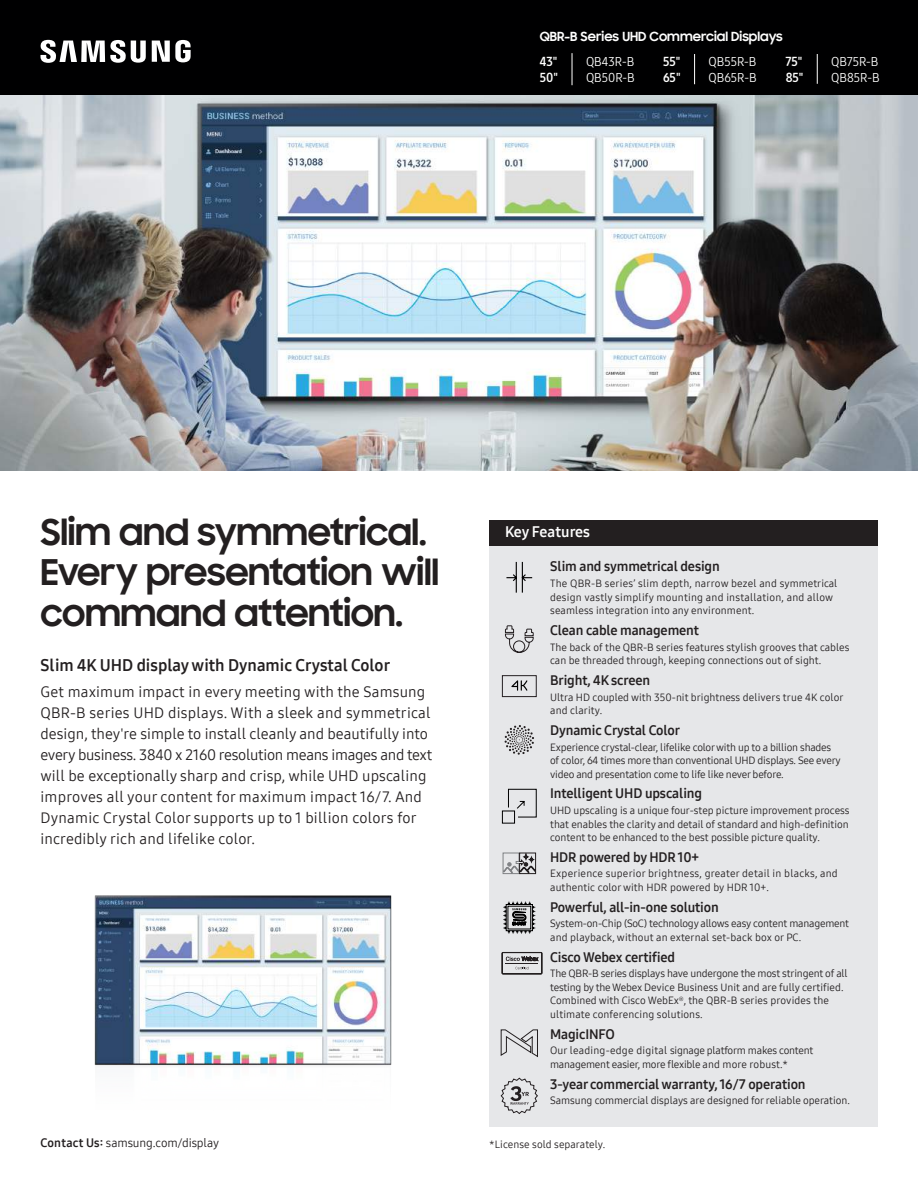
<style>
.page{position:relative;width:918px;height:1188px;background:#fff}
.page>*{position:absolute;margin:0;border:0;box-sizing:border-box;transform-origin:0 0}
.t1{font:700 36px/40.5px "Samsung Sharp Sans";letter-spacing:-.01em;color:#231f20}
.t2{font:16.5px "Samsung One 700";color:#231f20}
.t3{font:15px/21px "Samsung One 400";letter-spacing:.005em;color:#231f20}
.t4{font:15px "Samsung One 700";color:#fff}
.t5{font:13.5px "Samsung One 700";letter-spacing:-.01em;color:#231f20}
.t6{font:12.75px/16.6px "Samsung One 400 C";color:#fff}
.t7{font:700 12.75px "Samsung Sharp Sans";color:#fff}
.t8{font:12.75px/16.6px "Samsung One 700 C";color:#fff}
.t9{font:12px "Samsung One 400";letter-spacing:-.01em;color:#231f20}
.t10{font:10.5px/13.5px "Samsung One 400";color:#231f20}
.t11{font:10.5px/13.5px "Samsung One 400";letter-spacing:-.02em;color:#231f20}
.t12{font:10.5px/13.5px "Samsung One 400";letter-spacing:.02em;color:#231f20}
.s1{font-family:"Samsung One 700"}
</style>
<div class="page">
<img style="left:0;top:94px;width:918px;height:376px">
<div style="left:0;top:0;width:918px;height:94px;background:#000001"></div>
<svg style="left:41px;top:40px;width:105px;height:23px"></svg>
<svg style="left:152px;top:40px;width:39px;height:22px"></svg>
<div style="left:489px;top:544px;width:389px;height:582px;background:#e6e7e9"></div>
<div style="left:489px;top:520px;width:389px;height:26px;background:#231f20"></div>
<img style="left:94px;top:895px;width:298px;height:171px">
<svg style="left:504px;top:725px;width:30px;height:30px"></svg>
<svg style="left:502px;top:852px;width:35px;height:23px"></svg>
<svg style="left:506px;top:561px;width:27px;height:32px"></svg>
<svg style="left:505px;top:625px;width:29px;height:28px"></svg>
<svg style="left:502px;top:788px;width:35px;height:36px"></svg>
<svg style="left:500px;top:1077px;width:38px;height:37px"></svg>
<svg style="left:503px;top:902px;width:32px;height:32px"></svg>
<svg style="left:500px;top:1029px;width:38px;height:29px"></svg>
<hr style="left:572px;top:53px;width:1px;height:32px;background:#fff">
<hr style="left:694px;top:54px;width:1px;height:30px;background:#fff">
<hr style="left:817px;top:54px;width:1px;height:30px;background:#fff">
<div style="left:502px;top:675px;width:35px;height:22px;border:1px solid #241f21"></div>
<svg style="left:511px;top:680px;width:16px;height:11px"></svg>
<svg style="left:501px;top:952px;width:42px;height:23px"></svg>
<hr style="left:506px;top:963px;width:32px;height:1px;background:#241f21">
<p class="t7" style="left:540px;top:27px;width:245px">QBR-B Series UHD Commercial Displays</p>
<p class="t8" style="left:540px;top:53px;width:20px">43"<br>50"</p>
<p class="t6" style="left:586px;top:53px;width:50px">QB43R-B<br>QB50R-B</p>
<p class="t8" style="left:663px;top:53px;width:19px">55"<br>65"</p>
<p class="t6" style="left:709px;top:53px;width:50px">QB55R-B<br>QB65R-B</p>
<p class="t8" style="left:786px;top:53px;width:19px">75"<br>85"</p>
<p class="t6" style="left:831px;top:53px;width:50px">QB75R-B<br>QB85R-B</p>
<h1 class="t1" style="left:40px;top:510px;width:387px">Slim and symmetrical.</h1>
<h3 class="t4" style="left:505px;top:522px;width:87px">Key Features</h3>
<h1 class="t1" style="left:40px;top:550px;width:400px">Every presentation will command attention.</h1>
<h2 class="t2" style="left:40px;top:654px;width:351px">Slim 4K UHD display with Dynamic Crystal Color</h2>
<p class="t3" style="left:40px;top:681px;width:393px">Get maximum impact in every meeting with the Samsung QBR-B series UHD displays. With a sleek and symmetrical design, they're simple to install cleanly and beautifully into every business. 3840 x 2160 resolution means images and text will be exceptionally sharp and crisp, while UHD upscaling improves all your content for maximum impact 16/7. And Dynamic Crystal Color supports up to 1 billion colors for incredibly rich and lifelike color.</p>
<p class="t5" style="left:550px;top:558px;width:171px">Slim and symmetrical design</p>
<p class="t12" style="left:550px;top:577px;width:289px">The QBR-B series’ slim depth, narrow bezel and symmetrical design vastly simplify mounting and installation, and allow seamless integration into any environment.</p>
<p class="t5" style="left:550px;top:621px;width:150px">Clean cable management</p>
<p class="t10" style="left:550px;top:640px;width:301px">The back of the QBR-B series features stylish grooves that cables can be threaded through, keeping connections out of sight.</p>
<p class="t5" style="left:550px;top:671px;width:102px">Bright, 4K screen</p>
<p class="t10" style="left:550px;top:690px;width:295px">Ultra HD coupled with 350-nit brightness delivers true 4K color and clarity.</p>
<p class="t5" style="left:550px;top:721px;width:131px">Dynamic Crystal Color</p>
<p class="t11" style="left:550px;top:740px;width:292px">Experience crystal-clear, lifelike color with up to a billion shades of color, 64 times more than conventional UHD displays. See every video and presentation come to life like never before.</p>
<p class="t5" style="left:550px;top:785px;width:153px">Intelligent UHD upscaling</p>
<p class="t10" style="left:550px;top:803px;width:301px;text-align:justify">UHD upscaling is a unique four-step picture improvement process that enables the clarity and detail of standard and high-definition content to be enhanced to the best possible picture quality.</p>
<p class="t5" style="left:550px;top:848px;width:150px">HDR powered by HDR 10+</p>
<p class="t12" style="left:550px;top:867px;width:289px">Experience superior brightness, greater detail in blacks, and authentic color with HDR powered by HDR 10+.</p>
<p class="t5" style="left:550px;top:898px;width:170px">Powerful, all-in-one solution</p>
<p class="t11" style="left:550px;top:917px;width:301px">System-on-Chip (SoC) technology allows easy content management and playback, without an external set-back box or PC.</p>
<p class="t5" style="left:550px;top:948px;width:127px">Cisco Webex certified</p>
<p class="t10" style="left:550px;top:967px;width:299px">The QBR-B series displays have undergone the most stringent of all testing by the Webex Device Business Unit and are fully certified.<br>Combined with Cisco WebEx<sup>®</sup>, the QBR-B series provides the ultimate conferencing solutions.</p>
<p class="t5" style="left:550px;top:1025px;width:66px">MagicINFO</p>
<p class="t11" style="left:550px;top:1044px;width:265px">Our leading-edge digital signage platform makes content management easier, more flexible and more robust.*</p>
<p class="t5" style="left:550px;top:1075px;width:257px">3-year commercial warranty, 16/7 operation</p>
<p class="t10" style="left:550px;top:1094px;width:301px">Samsung commercial displays are designed for reliable operation.</p>
<p class="t9" style="left:40px;top:1135px;width:180px"><span class="s1">Contact Us:</span> samsung.com/display</p>
<p class="t10" style="left:489px;top:1137px;width:118px">*License sold separately.</p>
</div>
